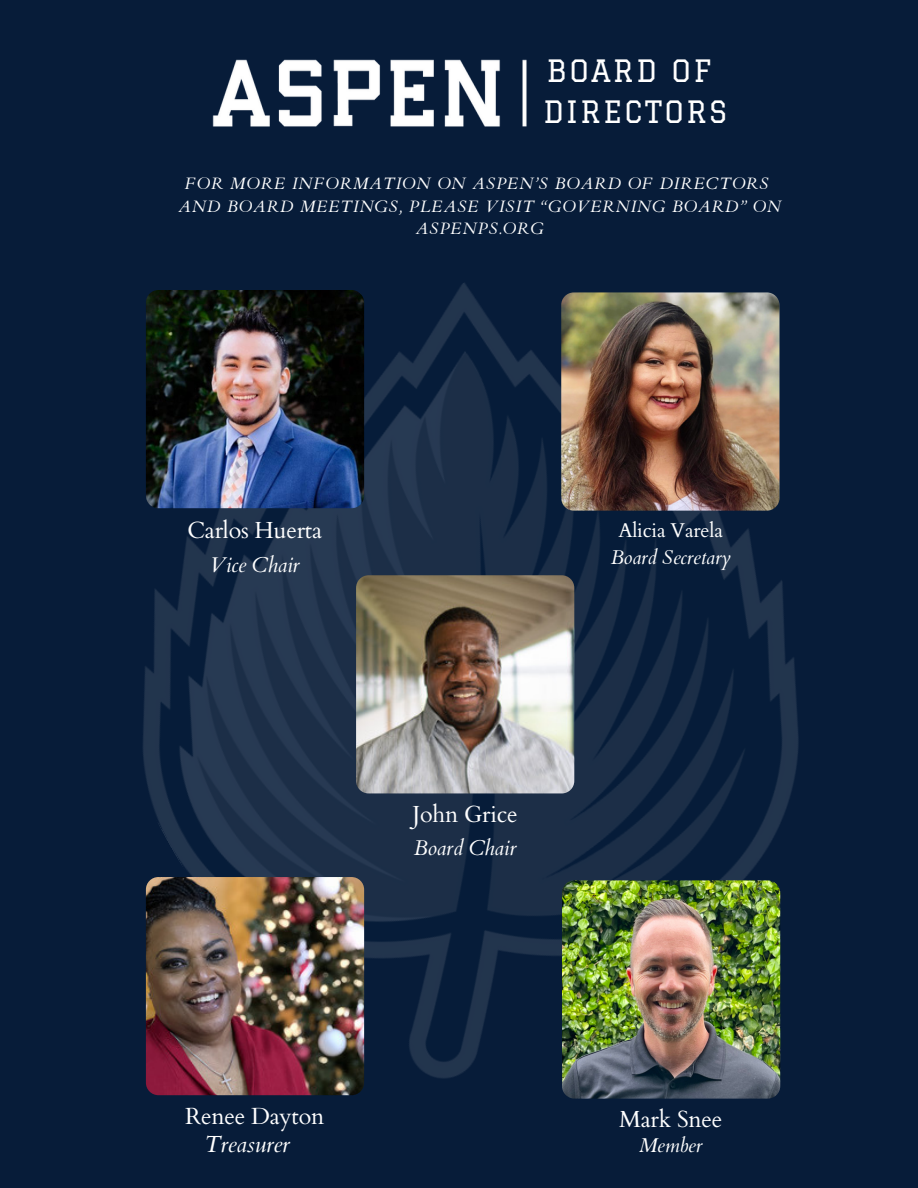
<style>
.page{position:relative;width:918px;height:1188px;background:#071c39}
.page>*{position:absolute;margin:0;border:0;box-sizing:border-box;transform-origin:0 0}
.t1{font:30.15px "Graduate";letter-spacing:.07em;color:#fff}
.t2{font:23.25px "Cardo";letter-spacing:-.01em;color:#fff}
.t3{font:italic 23.25px "Cardo";letter-spacing:-.01em;color:#fff}
.t4{font:italic 21.3px "Cardo";letter-spacing:-.01em;color:#fff}
.t5{font:italic 19.95px "Cardo";letter-spacing:-.01em;color:#fff}
.t6{font:19.95px "Cardo";letter-spacing:-.01em;color:#fff}
.t7{font:italic 16.5px/22.5px "Cardo";letter-spacing:.07em;color:#fff;text-align:center}
</style>
<div class="page">
<img style="left:143px;top:283px;width:656px;height:813px">
<img style="left:146px;top:290px;width:218px;height:218px;border-radius:13px">
<img style="left:146px;top:877px;width:218px;height:218px;border-radius:13px">
<img style="left:561px;top:292px;width:218px;height:219px;border-radius:13px">
<img style="left:356px;top:575px;width:218px;height:218px;border-radius:13px">
<img style="left:562px;top:880px;width:218px;height:219px;border-radius:13px">
<img style="left:212px;top:59px;width:315px;height:68px">
<p class="t1" style="left:547px;top:53px;width:166px">BOARD OF</p>
<p class="t1" style="left:543px;top:95px;width:185px">DIRECTORS</p>
<p class="t7" style="left:185px;top:173px;width:585px">FOR MORE INFORMATION ON ASPEN’S BOARD OF DIRECTORS</p>
<p class="t7" style="left:178px;top:195px;width:604px">AND BOARD MEETINGS, PLEASE VISIT “GOVERNING BOARD” ON<br>ASPENPS.ORG</p>
<p class="t2" style="left:187px;top:515px;width:136px">Carlos Huerta</p>
<p class="t4" style="left:210px;top:550px;width:91px">Vice Chair</p>
<p class="t5" style="left:611px;top:545px;width:122px">Board Secretary</p>
<p class="t6" style="left:618px;top:517px;width:106px">Alicia Varela</p>
<p class="t2" style="left:413px;top:799px;width:107px">John Grice</p>
<p class="t4" style="left:414px;top:834px;width:104px">Board Chair</p>
<p class="t2" style="left:185px;top:1101px;width:141px">Renee Dayton</p>
<p class="t3" style="left:205px;top:1129px;width:87px">Treasurer</p>
<p class="t2" style="left:619px;top:1104px;width:105px">Mark Snee</p>
<p class="t5" style="left:639px;top:1133px;width:65px">Member</p>
</div>
